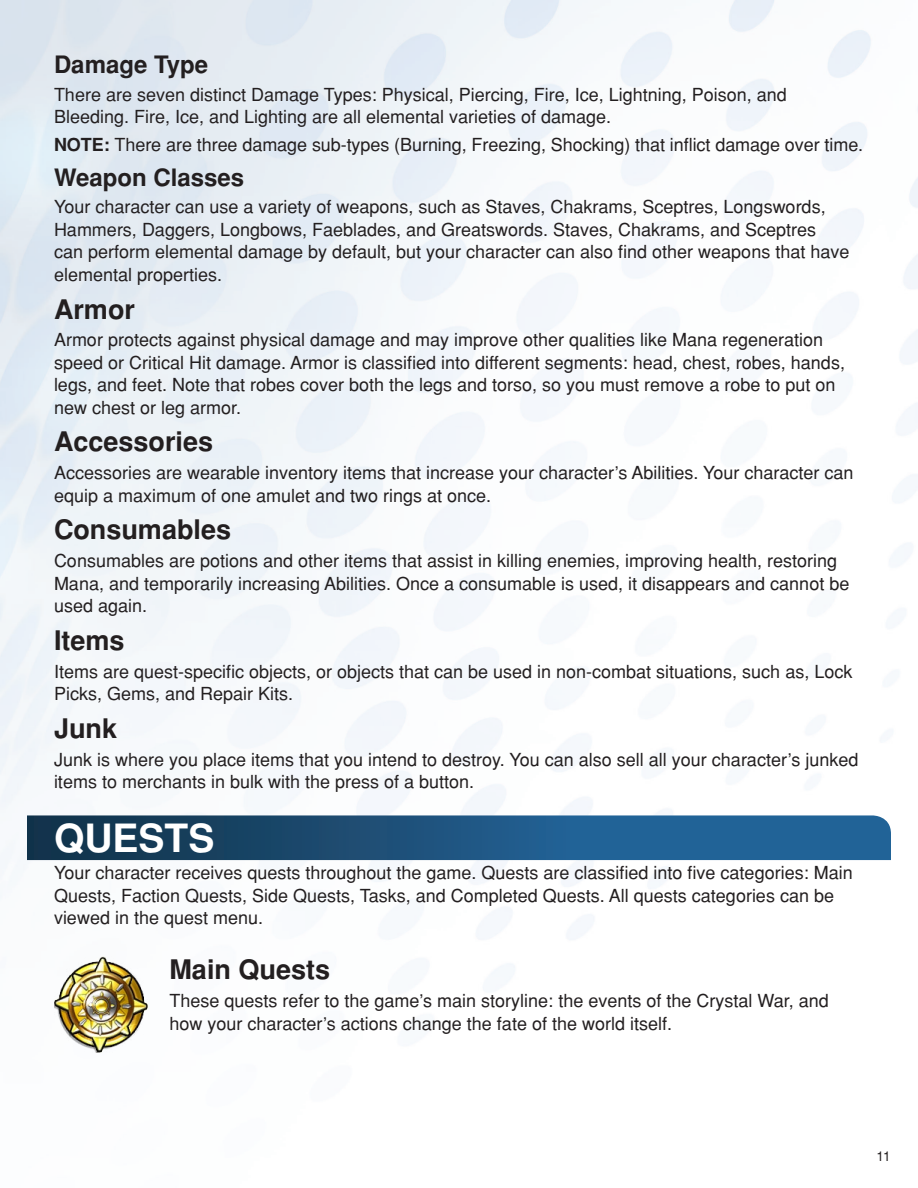
<style>
.page{position:relative;width:918px;height:1188px;background:#fff}
.page>*{position:absolute;margin:0;border:0;box-sizing:border-box;transform-origin:0 0}
.t1{font:700 39px "Helvetica";color:#fff}
.t2{font:700 27px "Helvetica";color:#231f20}
.t3{font:700 24px "Helvetica";color:#231f20}
.t4{font:18px/22.5px "Helvetica";color:#231f20}
.t5{font:700 18px "Helvetica";color:#231f20}
.t6{font:13.5px "Helvetica";color:#231f20}
.s1{font-weight:700}
</style>
<div class="page">
<svg style="left:27px;top:815px;width:864px;height:45px;background:#1f537d"></svg>
<img style="left:54px;top:956px;width:96px;height:96px">
<h3 class="t3" style="left:54px;top:50px;width:156px">Damage Type</h3>
<p class="t4" style="left:54px;top:83px;width:734px">There are seven distinct Damage Types: Physical, Piercing, Fire, Ice, Lightning, Poison, and<br>Bleeding. Fire, Ice, and Lighting are all elemental varieties of damage.</p>
<p class="t5" style="left:54px;top:134px;width:13px">NOTE</p>
<p class="t4" style="left:104px;top:133px;width:761px"><span class="s1">:</span> There are three damage sub-types (Burning, Freezing, Shocking) that inflict damage over time.</p>
<h3 class="t3" style="left:54px;top:163px;width:192px">Weapon Classes</h3>
<p class="t4" style="left:54px;top:196px;width:797px">Your character can use a variety of weapons, such as Staves, Chakrams, Sceptres, Longswords, Hammers, Daggers, Longbows, Faeblades, and Greatswords. Staves, Chakrams, and Sceptres can perform elemental damage by default, but your character can also find other weapons that have elemental properties.</p>
<h2 class="t2" style="left:54px;top:293px;width:82px">Armor</h2>
<p class="t4" style="left:54px;top:329px;width:793px">Armor protects against physical damage and may improve other qualities like Mana regeneration speed or Critical Hit damage. Armor is classified into different segments: head, chest, robes, hands, legs, and feet. Note that robes cover both the legs and torso, so you must remove a robe to put on new chest or leg armor.</p>
<h2 class="t2" style="left:54px;top:426px;width:161px">Accessories</h2>
<p class="t4" style="left:54px;top:462px;width:801px">Accessories are wearable inventory items that increase your character’s Abilities. Your character can equip a maximum of one amulet and two rings at once.</p>
<h2 class="t2" style="left:54px;top:514px;width:179px">Consumables</h2>
<p class="t4" style="left:54px;top:550px;width:797px">Consumables are potions and other items that assist in killing enemies, improving health, restoring<br>Mana, and temporarily increasing Abilities. Once a consumable is used, it disappears and cannot be used again.</p>
<h2 class="t2" style="left:54px;top:625px;width:72px">Items</h2>
<p class="t4" style="left:54px;top:660px;width:800px">Items are quest-specific objects, or objects that can be used in non-combat situations, such as, Lock<br>Picks, Gems, and Repair Kits.</p>
<h2 class="t2" style="left:54px;top:713px;width:65px">Junk</h2>
<p class="t4" style="left:54px;top:748px;width:806px">Junk is where you place items that you intend to destroy. You can also sell all your character’s junked items to merchants in bulk with the press of a button.</p>
<h1 class="t1" style="left:54px;top:816px;width:162px">Quests</h1>
<p class="t4" style="left:54px;top:862px;width:800px">Your character receives quests throughout the game. Quests are classified into five categories: Main<br>Quests, Faction Quests, Side Quests, Tasks, and Completed Quests. All quests categories can be viewed in the quest menu.</p>
<h2 class="t2" style="left:170px;top:954px;width:162px">Main Quests</h2>
<p class="t4" style="left:170px;top:989px;width:661px">These quests refer to the game’s main storyline: the events of the Crystal War, and how your character’s actions change the fate of the world itself.</p>
<p class="t6" style="left:877px;top:1148px;width:16px">11</p>
</div>
